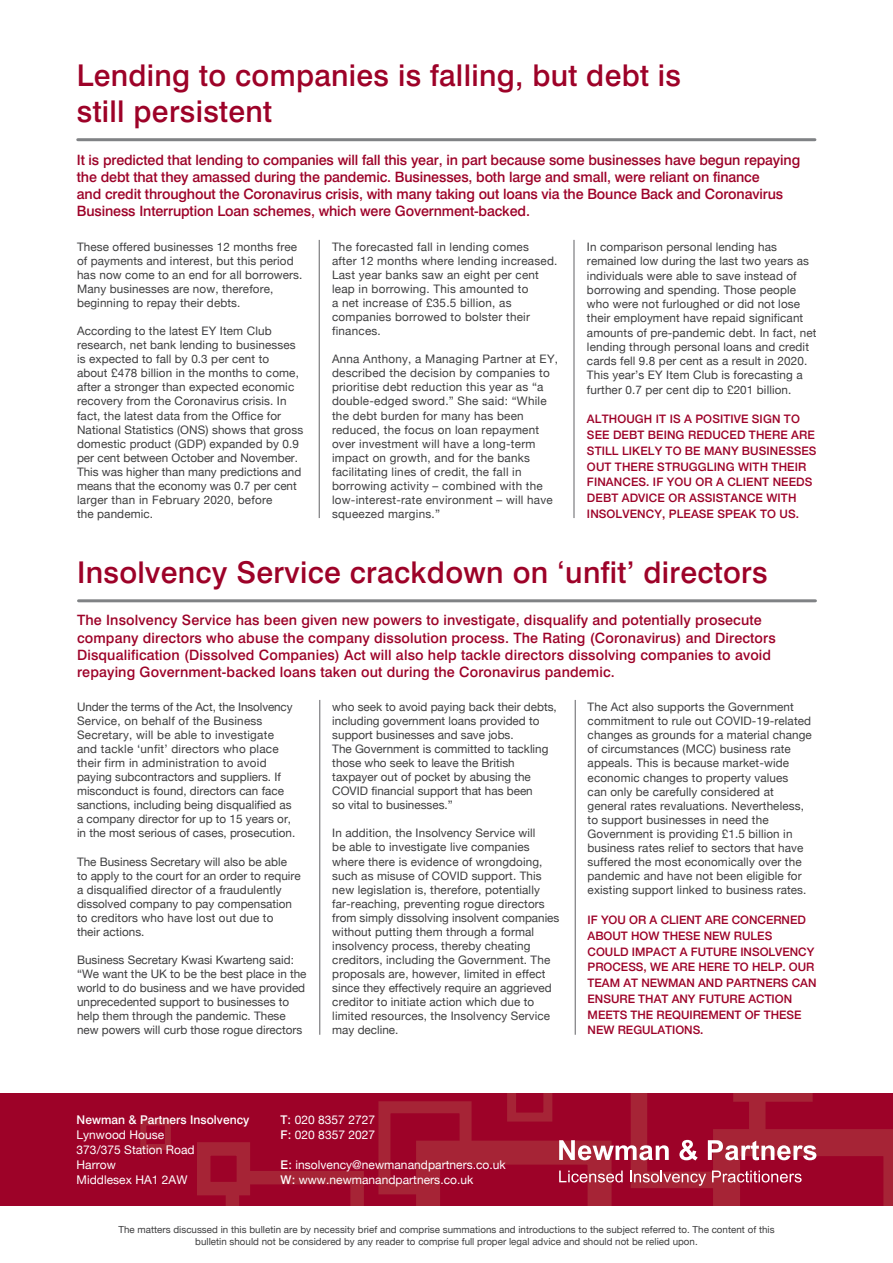
<style>
.page{position:relative;width:893px;height:1263px;background:#fff}
.page>*{position:absolute;margin:0;border:0;box-sizing:border-box;transform-origin:0 0}
.t1{font:500 30px/36px "Swiss 721 BT";letter-spacing:.01em;color:#9d0228}
.t2{font:500 14.25px/17.1px "Swiss 721 BT";letter-spacing:-.01em;color:#9d0228}
.t3{font:500 14.25px/17.1px "Swiss 721 BT";letter-spacing:.01em;color:#9d0228}
.t4{font:12px "Helvetica Neue";letter-spacing:.005em;color:#fff}
.t5{font:500 12px "Swiss 721 BT";letter-spacing:.005em;color:#fff}
.t6{font:11.7px/14.1px "Helvetica Neue";letter-spacing:.01em;color:#3e3e3f}
.t7{font:500 11.7px/15.8px "Helvetica Neue";color:#9d0228}
.t8{font:9.75px/11.7px "Helvetica Neue";letter-spacing:.005em;color:#3e3e3f;text-align:center}
.s1{font-family:"Swiss 721 BT";font-weight:500}
</style>
<div class="page">
<div style="left:0;top:1093px;width:893px;height:113px;background:#9d0228"></div>
<div style="left:378px;top:1101px;width:94px;height:93px;border:12px solid #a62436"></div>
<div style="left:140px;top:1119px;width:31px;height:31px;background:#9d0228;border:6px solid #a62436"></div>
<svg style="left:226px;top:1171px;width:138px;height:35px"></svg>
<div style="left:204px;top:1149px;width:39px;height:39px;background:#9d0228"></div>
<div style="left:197px;top:1142px;width:53px;height:53px;border:14px solid #a62436"></div>
<svg style="left:416px;top:1093px;width:477px;height:113px"></svg>
<hr style="left:79px;top:599px;width:736px;height:3px;background:#808285">
<hr style="left:319px;top:700px;width:1px;height:335px;background:#636366">
<hr style="left:575px;top:700px;width:1px;height:335px;background:#636366">
<hr style="left:78px;top:138px;width:737px;height:3px;background:#808285">
<hr style="left:319px;top:240px;width:1px;height:278px;background:#636366">
<hr style="left:574px;top:240px;width:1px;height:278px;background:#636366">
<p class="t1" style="left:77px;top:57px;width:606px">Lending to companies is falling, but debt is still persistent</p>
<p class="t2" style="left:77px;top:151px;width:725px">It is predicted that lending to companies will fall this year, in part because some businesses have begun repaying the debt that they amassed during the pandemic. Businesses, both large and small, were reliant on finance<br>and credit throughout the Coronavirus crisis, with many taking out loans via the Bounce Back and Coronavirus Business Interruption Loan schemes, which were Government-backed.</p>
<p class="t6" style="left:77px;top:240px;width:227px">These offered businesses 12 months free of payments and interest, but this period has now come to an end for all borrowers.<br>Many businesses are now, therefore, beginning to repay their debts.</p>
<p class="t6" style="left:77px;top:325px;width:228px">According to the latest EY Item Club research, net bank lending to businesses is expected to fall by 0.3 per cent to<br>about £478 billion in the months to come, after a stronger than expected economic recovery from the Coronavirus crisis. In fact, the latest data from the Office for National Statistics (ONS) shows that gross domestic product (GDP) expanded by 0.9 per cent between October and November.<br>This was higher than many predictions and means that the economy was 0.7 per cent larger than in February 2020, before<br>the pandemic.</p>
<p class="t6" style="left:332px;top:240px;width:227px">The forecasted fall in lending comes<br>after 12 months where lending increased.<br>Last year banks saw an eight per cent leap in borrowing. This amounted to<br>a net increase of £35.5 billion, as companies borrowed to bolster their finances.</p>
<p class="t6" style="left:332px;top:353px;width:228px">Anna Anthony, a Managing Partner at EY, described the decision by companies to prioritise debt reduction this year as “a double-edged sword.” She said: “While the debt burden for many has been reduced, the focus on loan repayment over investment will have a long-term impact on growth, and for the banks facilitating lines of credit, the fall in borrowing activity – combined with the low-interest-rate environment – will have squeezed margins.”</p>
<p class="t6" style="left:587px;top:240px;width:231px">In comparison personal lending has remained low during the last two years as individuals were able to save instead of borrowing and spending. Those people who were not furloughed or did not lose their employment have repaid significant amounts of pre-pandemic debt. In fact, net lending through personal loans and credit cards fell 9.8 per cent as a result in 2020.<br>This year’s EY Item Club is forecasting a further 0.7 per cent dip to £201 billion.</p>
<p class="t7" style="left:587px;top:410px;width:231px">ALTHOUGH IT IS A POSITIVE SIGN TO<br>SEE DEBT BEING REDUCED THERE ARE<br>STILL LIKELY TO BE MANY BUSINESSES<br>OUT THERE STRUGGLING WITH THEIR<br>FINANCES. IF YOU OR A CLIENT NEEDS<br>DEBT ADVICE OR ASSISTANCE WITH<br>INSOLVENCY, PLEASE SPEAK TO US.</p>
<p class="t1" style="left:77px;top:554px;width:692px">Insolvency Service crackdown on ‘unfit’ directors</p>
<p class="t3" style="left:77px;top:612px;width:700px">The Insolvency Service has been given new powers to investigate, disqualify and potentially prosecute company directors who abuse the company dissolution process. The Rating (Coronavirus) and Directors Disqualification (Dissolved Companies) Act will also help tackle directors dissolving companies to avoid repaying Government-backed loans taken out during the Coronavirus pandemic.</p>
<p class="t6" style="left:77px;top:700px;width:220px">Under the terms of the Act, the Insolvency Service, on behalf of the Business Secretary, will be able to investigate and tackle ‘unfit’ directors who place their firm in administration to avoid paying subcontractors and suppliers. If misconduct is found, directors can face sanctions, including being disqualified as a company director for up to 15 years or, in the most serious of cases, prosecution.</p>
<p class="t6" style="left:77px;top:855px;width:225px">The Business Secretary will also be able<br>to apply to the court for an order to require a disqualified director of a fraudulently dissolved company to pay compensation to creditors who have lost out due to<br>their actions.</p>
<p class="t6" style="left:77px;top:953px;width:231px">Business Secretary Kwasi Kwarteng said: “We want the UK to be the best place in the world to do business and we have provided unprecedented support to businesses to help them through the pandemic. These new powers will curb those rogue directors</p>
<p class="t6" style="left:332px;top:700px;width:226px">who seek to avoid paying back their debts, including government loans provided to support businesses and save jobs.</p>
<p class="t6" style="left:332px;top:743px;width:218px">The Government is committed to tackling those who seek to leave the British taxpayer out of pocket by abusing the COVID financial support that has been<br>so vital to businesses.”</p>
<p class="t6" style="left:332px;top:827px;width:229px">In addition, the Insolvency Service will<br>be able to investigate live companies where there is evidence of wrongdoing, such as misuse of COVID support. This new legislation is, therefore, potentially far-reaching, preventing rogue directors from simply dissolving insolvent companies without putting them through a formal insolvency process, thereby cheating creditors, including the Government. The proposals are, however, limited in effect since they effectively require an aggrieved creditor to initiate action which due to limited resources, the Insolvency Service may decline.</p>
<p class="t6" style="left:588px;top:700px;width:226px">The Act also supports the Government commitment to rule out COVID-19-related changes as grounds for a material change of circumstances (MCC) business rate appeals. This is because market-wide economic changes to property values<br>can only be carefully considered at general rates revaluations. Nevertheless, to support businesses in need the Government is providing £1.5 billion in business rates relief to sectors that have suffered the most economically over the pandemic and have not been eligible for existing support linked to business rates.</p>
<p class="t7" style="left:588px;top:911px;width:230px">IF YOU OR A CLIENT ARE CONCERNED<br>ABOUT HOW THESE NEW RULES<br>COULD IMPACT A FUTURE INSOLVENCY<br>PROCESS, WE ARE HERE TO HELP. OUR<br>TEAM AT NEWMAN AND PARTNERS CAN<br>ENSURE THAT ANY FUTURE ACTION<br>MEETS THE REQUIREMENT OF THESE<br>NEW REGULATIONS.</p>
<p class="t5" style="left:77px;top:1112px;width:174px">Newman &amp; Partners Insolvency</p>
<p class="t4" style="left:77px;top:1126px;width:89px">Lynwood House</p>
<p class="t4" style="left:77px;top:1141px;width:120px">373/375 Station Road</p>
<p class="t4" style="left:77px;top:1156px;width:41px">Harrow</p>
<p class="t4" style="left:77px;top:1171px;width:113px">Middlesex HA1 2AW</p>
<p class="t4" style="left:281px;top:1111px;width:96px"><span class="s1">T:</span> 020 8357 2727</p>
<p class="t4" style="left:281px;top:1126px;width:96px"><span class="s1">F:</span> 020 8357 2027</p>
<p class="t4" style="left:281px;top:1156px;width:227px"><span class="s1">E:</span> insolvency@newmanandpartners.co.uk</p>
<p class="t4" style="left:281px;top:1171px;width:194px"><span class="s1">W:</span> www.newmanandpartners.co.uk</p>
<p class="t8" style="left:118px;top:1224px;width:658px">The matters discussed in this bulletin are by necessity brief and comprise summations and introductions to the subject referred to. The content of this bulletin should not be considered by any reader to comprise full proper legal advice and should not be relied upon.</p>
</div>
